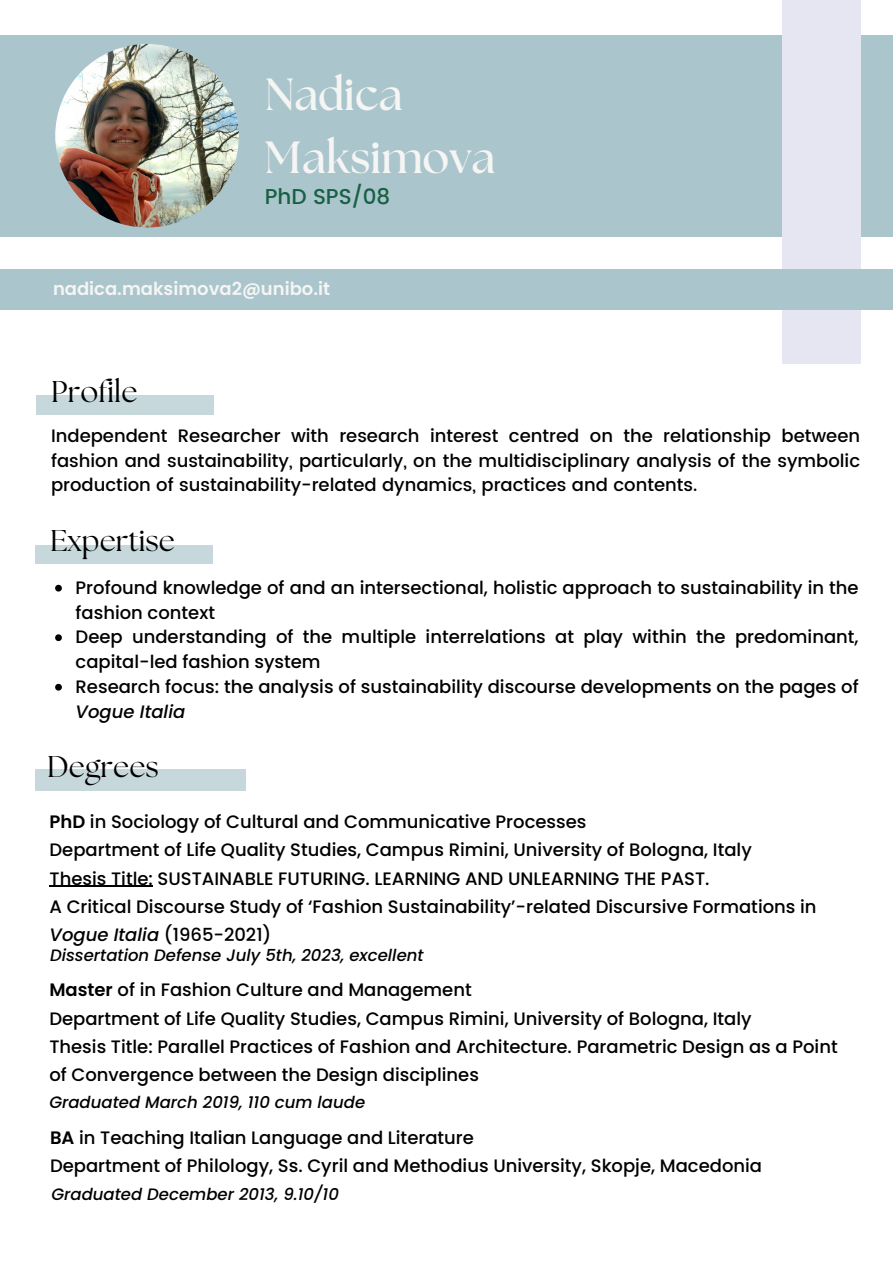
<style>
.page{position:relative;width:893px;height:1264px;background:#fff}
.page>*{position:absolute;margin:0;border:0;box-sizing:border-box;transform-origin:0 0}
.t1{font:700 45px/63px "The Seasons";color:#f5f5f3}
.t2{font:30px "The Seasons";color:#000}
.t3{font:500 21.45px "Poppins";color:#186044}
.t4{font:500 18px/28.2px "Poppins";color:#000}
.t5{font:600 18px "Poppins";color:#f5f5f3}
.t6{font:italic 500 16.5px "Poppins";color:#000}
.s1{font-style:italic}
.s2{font-weight:600}
</style>
<div class="page">
<div style="left:0;top:35px;width:892px;height:201px;background:#abc5cd"></div>
<div style="left:782px;top:0;width:78px;height:363px;background:#e5e6f1"></div>
<img style="left:55px;top:44px;width:184px;height:183px;border-radius:50%">
<div style="left:36px;top:395px;width:178px;height:20px;background:#c7d8dd"></div>
<div style="left:35px;top:545px;width:177px;height:19px;background:#c7d8dd"></div>
<svg style="left:55px;top:585px;width:7px;height:6px"></svg>
<svg style="left:55px;top:634px;width:7px;height:7px"></svg>
<svg style="left:55px;top:684px;width:7px;height:6px"></svg>
<div style="left:35px;top:769px;width:210px;height:22px;background:#c7d8dd"></div>
<hr style="left:49px;top:885px;width:104px;height:1px;background:#000">
<div style="left:0;top:269px;width:892px;height:40px;background:#abc5cd"></div>
<p class="t1" style="left:265px;top:65px;width:232px">Nadica<br>Maksimova</p>
<h1 class="t3" style="left:265px;top:184px;width:127px">PhD SPS/08</h1>
<h4 class="t5" style="left:53px;top:276px;width:278px">nadica.maksimova2@unibo.it</h4>
<h4 class="t2" style="left:51px;top:378px;width:88px">Profile</h4>
<h2 class="t4" style="left:51px;top:423px;width:810px;line-height:24.8px;text-align:justify">Independent Researcher with research interest centred on the relationship between fashion and sustainability, particularly, on the multidisciplinary analysis of the symbolic production of sustainability-related dynamics, practices and contents.</h2>
<h4 class="t2" style="left:50px;top:527px;width:126px">Expertise</h4>
<h2 class="t4" style="left:76px;top:575px;width:784px;line-height:24.8px">Profound knowledge of and an intersectional, holistic approach to sustainability in the fashion context</h2>
<p class="t4" style="left:76px;top:624px;width:784px;line-height:24.8px">Deep understanding of the multiple interrelations at play within the predominant, capital-led fashion system</p>
<p class="t4" style="left:76px;top:674px;width:784px;line-height:24.8px">Research focus: the analysis of sustainability discourse developments on the pages of<br><span class="s1">Vogue Italia</span></p>
<p class="t2" style="left:47px;top:752px;width:113px">Degrees</p>
<h2 class="t4" style="left:49px;top:807px;width:768px"><span class="s2">PhD</span> in Sociology of Cultural and Communicative Processes<br>Department of Life Quality Studies, Campus Rimini, University of Bologna, Italy<br>Thesis Title: SUSTAINABLE FUTURING. LEARNING AND UNLEARNING THE PAST.<br>A Critical Discourse Study of ‘Fashion Sustainability’-related Discursive Formations in <span class="s1">Vogue Italia</span> (1965-2021)</h2>
<h4 class="t6" style="left:50px;top:944px;width:375px">Dissertation Defense July 5th, 2023, excellent</h4>
<h4 class="t4" style="left:49px;top:976px;width:789px"><span class="s2">Master</span> of in Fashion Culture and Management<br>Department of Life Quality Studies, Campus Rimini, University of Bologna, Italy<br>Thesis Title: Parallel Practices of Fashion and Architecture. Parametric Design as a Point of Convergence between the Design disciplines</h4>
<h4 class="t6" style="left:49px;top:1090px;width:317px">Graduated March 2019, 110 cum laude</h4>
<h4 class="t4" style="left:50px;top:1123px;width:713px"><span class="s2">BA</span> in Teaching Italian Language and Literature<br>Department of Philology, Ss. Cyril and Methodius University, Skopje, Macedonia</h4>
<h4 class="t6" style="left:51px;top:1182px;width:289px">Graduated December 2013, 9.10/10</h4>
</div>
